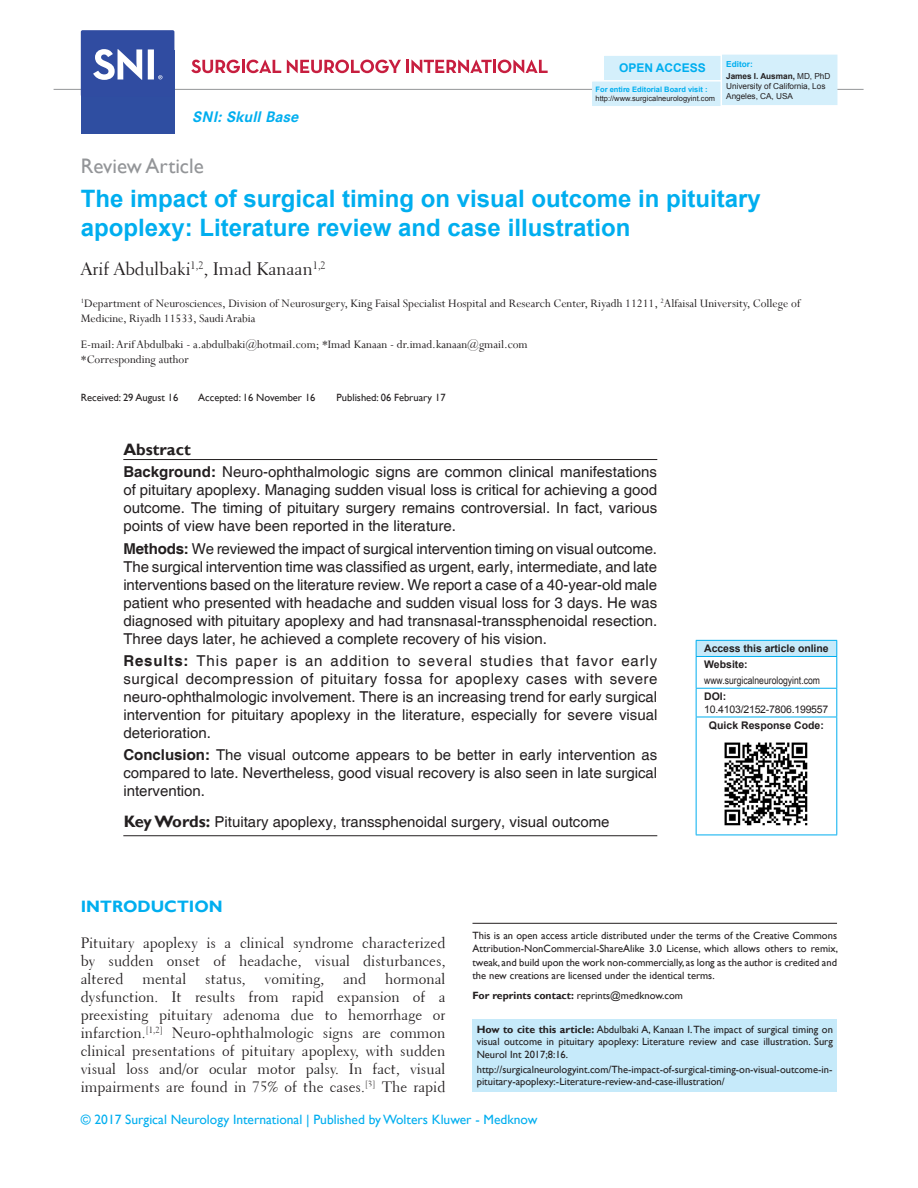
<style>
.page{position:relative;width:918px;height:1188px;background:#fff}
.page>*{position:absolute;margin:0;border:0;box-sizing:border-box;transform-origin:0 0}
.AT{font:700 24px/28.8px "Arial";color:#00aeef}
.AH{font:21px "Gill Sans";color:#939598}
.AU{font:18px "Transitional 521 BT Roman A";color:#231f20}
.t1{font:700 16.5px "Gill Sans";color:#00aeef}
.ABSH{font:700 16.5px "Gill Sans";color:#231f20}
.ABS{font:15px/18px "Helvetica";color:#231f20;text-align:justify}
.TX{font:15px/18px "Transitional 521 BT Roman A";color:#231f20;text-align:justify}
.KWD{font:15px "Helvetica";color:#231f20}
.t2{font:italic 700 15px "Corporate SBQ";color:#00aeef}
.t3{font:13.5px "Gill Sans";color:#00aeef}
.AFF{font:12.75px/15px "Perpetua";color:#231f20}
.ADD{font:12.75px/15px "Perpetua";color:#231f20}
.t4{font:700 12px "Arial";color:#00aeef}
.Published{font:10.5px/12.6px "Gill Sans";color:#231f20;text-align:justify}
.OS{font:10.5px/13.5px "Gill Sans";color:#231f20;text-align:justify}
.HIS{font:10.5px "Gill Sans";color:#231f20}
.AAO{font:700 10.5px "Arial";letter-spacing:-.005em;color:#231f20}
.WEB{font:10.5px "Arial Narrow";color:#231f20}
.WEB-2{font:10.5px/12.6px "Arial";letter-spacing:-.02em;color:#231f20}
.WEB-3{font:700 10.5px "Arial";color:#231f20}
.t5{font:8.25px/9.9px "Arial";letter-spacing:-.005em;color:#231f20}
.t6{font:700 8.25px/12px "Arial";letter-spacing:-.005em;color:#231f20}
.t7{font:7.5px "Arial";color:#231f20}
.t8{font:700 7.5px "Arial";color:#00aeef}
.s1{color:#00aeef}
.s2{font-weight:400}
.s3{font-weight:700}
.s4{font-family:"Gill Sans";font-weight:700;font-size:16.5px}
</style>
<div class="page">
<hr style="left:54px;top:89px;width:810px;height:1px;background:#939598">
<div style="left:605px;top:56px;width:115px;height:24px;background:#d4effb"></div>
<div style="left:593px;top:82px;width:127px;height:24px;background:#d4effb"></div>
<div style="left:723px;top:55px;width:114px;height:50px;background:#d4effb"></div>
<div style="left:81px;top:50px;width:93px;height:84px;background:#2f4ea1"></div>
<div style="left:81px;top:30px;width:93px;height:67px;background:#304ca1;border-radius:2px"></div>
<svg style="left:191px;top:60px;width:90px;height:13px"></svg>
<svg style="left:287px;top:60px;width:261px;height:13px"></svg>
<svg style="left:93px;top:49px;width:69px;height:31px"></svg>
<hr style="left:123px;top:459px;width:534px;height:1px;background:#231f20">
<hr style="left:123px;top:835px;width:534px;height:1px;background:#231f20">
<div style="left:472px;top:1019px;width:365px;height:73px;background:#c6eafa"></div>
<hr style="left:472px;top:923px;width:365px;height:1px;background:#231f20">
<div style="left:696px;top:640px;width:141px;height:16px;background:#c6eafa"></div>
<svg style="left:696px;top:641px;width:1px;height:15px"></svg>
<svg style="left:836px;top:641px;width:1px;height:15px"></svg>
<hr style="left:696px;top:640px;width:141px;height:1px;background:#00aeef">
<hr style="left:696px;top:657px;width:1px;height:31px;background:#00aeef">
<hr style="left:836px;top:657px;width:1px;height:31px;background:#00aeef">
<hr style="left:696px;top:656px;width:141px;height:1px;background:#00aeef">
<svg style="left:696px;top:689px;width:1px;height:28px"></svg>
<svg style="left:836px;top:689px;width:1px;height:28px"></svg>
<hr style="left:696px;top:688px;width:141px;height:1px;background:#00aeef">
<hr style="left:696px;top:717px;width:1px;height:118px;background:#00aeef">
<hr style="left:836px;top:717px;width:1px;height:118px;background:#00aeef">
<hr style="left:696px;top:717px;width:141px;height:1px;background:#00aeef">
<hr style="left:696px;top:835px;width:141px;height:1px;background:#00aeef">
<img style="left:724px;top:742px;width:84px;height:84px">
<p class="t2" style="left:192px;top:108px;width:112px">SNI: SkullBase</p>
<p class="t4" style="left:619px;top:60px;width:88px">OPEN ACCESS</p>
<p class="t8" style="left:596px;top:84px;width:114px">For entire Editorial Board visit :</p>
<p class="t7" style="left:596px;top:93px;width:121px">http://www.surgicalneurologyint.com</p>
<p class="t6" style="left:726px;top:58px;width:106px"><span class="s1">Editor:<br></span>James I. Ausman, <span class="s2">MD, PhD</span></p>
<p class="t5" style="left:726px;top:81px;width:101px">University of California, Los<br>Angeles, CA, USA</p>
<p class="AH" style="left:81px;top:154px;width:124px">Review Article</p>
<p class="AT" style="left:81px;top:185px;width:682px">The impact of surgical timing on visual outcome in pituitary apoplexy: Literature review and case illustration</p>
<p class="AU" style="left:81px;top:258px;width:247px">Arif Abdulbaki<sup>1,2</sup>, Imad Kanaan<sup>1,2</sup></p>
<p class="AFF" style="left:81px;top:296px;width:721px"><sup>1</sup>Department of Neurosciences, Division of Neurosurgery, King Faisal Specialist Hospital and Research Center, Riyadh 11211, <sup>2</sup>Alfaisal University, College of<br>Medicine, Riyadh 11533, Saudi Arabia</p>
<p class="ADD" style="left:81px;top:337px;width:448px">E‑mail:Arif Abdulbaki ‑ a.abdulbaki@hotmail.com; *Imad Kanaan ‑ dr.imad.kanaan@gmail.com *Corresponding author</p>
<p class="HIS" style="left:81px;top:392px;width:99px">Received: 29 August 16</p>
<p class="HIS" style="left:198px;top:392px;width:119px">Accepted: 16 November 16</p>
<p class="HIS" style="left:337px;top:392px;width:111px">Published: 06 February 17</p>
<p class="ABSH" style="left:123px;top:440px;width:69px">Abstract</p>
<p class="ABS" style="left:123px;top:464px;width:535px"><span class="s3">Background:</span> Neuro‑ophthalmologic signs are common clinical manifestations of pituitary apoplexy. Managing sudden visual loss is critical for achieving a good outcome. The timing of pituitary surgery remains controversial. In fact, various points of view have been reported in the literature.</p>
<p class="ABS" style="left:123px;top:540px;width:535px"><span class="s3">Methods:</span> We reviewed the impact of surgical intervention timing on visual outcome.<br>The surgical intervention time was classified as urgent, early, intermediate, and late interventions based on the literature review. We report a case of a 40‑year‑old male patient who presented with headache and sudden visual loss for 3 days. He was diagnosed with pituitary apoplexy and had transnasal‑transsphenoidal resection.<br>Three days later, he achieved a complete recovery of his vision.</p>
<p class="ABS" style="left:123px;top:652px;width:536px"><span class="s3">Results:</span> This paper is an addition to several studies that favor early surgical decompression of pituitary fossa for apoplexy cases with severe neuro‑ophthalmologic involvement. There is an increasing trend for early surgical intervention for pituitary apoplexy in the literature, especially for severe visual deterioration.</p>
<p class="ABS" style="left:123px;top:746px;width:535px"><span class="s3">Conclusion:</span> The visual outcome appears to be better in early intervention as compared to late. Nevertheless, good visual recovery is also seen in late surgical intervention.</p>
<p class="KWD" style="left:124px;top:813px;width:487px"><span class="s4">Key Words:</span> Pituitary apoplexy, transsphenoidal surgery, visual outcome</p>
<p class="AAO" style="left:704px;top:641px;width:126px">Access this article online</p>
<p class="WEB-3" style="left:704px;top:657px;width:45px">Website:</p>
<p class="WEB" style="left:704px;top:673px;width:117px">www.surgicalneurologyint.com</p>
<p class="WEB-2" style="left:704px;top:690px;width:126px"><span class="s3">DOI:<br></span>10.4103/2152-7806.199557</p>
<p class="AAO" style="left:709px;top:718px;width:116px">Quick Response Code:</p>
<h1 class="t1" style="left:81px;top:896px;width:143px">INTRODUCTION</h1>
<p class="TX" style="left:81px;top:934px;width:366px">Pituitary apoplexy is a clinical syndrome characterized by sudden onset of headache, visual disturbances, altered</p>
<p class="TX" style="left:81px;top:970px;width:366px;text-indent:304px">hormonal dysfunction. It results from rapid expansion of a preexisting pituitary adenoma due to hemorrhage or infarction.<sup>[1,2]</sup> Neuro‑ophthalmologic signs are common clinical presentations of pituitary apoplexy, with sudden visual loss and/or ocular motor palsy. In fact, visual impairments are found in 75% of the cases.<sup>[3]</sup> The rapid</p>
<p class="TX" style="left:142px;top:970px;width:45px">mental</p>
<p class="TX" style="left:205px;top:970px;width:42px">status,</p>
<p class="TX" style="left:265px;top:970px;width:61px">vomiting,</p>
<p class="TX" style="left:343px;top:970px;width:25px">and</p>
<p class="OS" style="left:472px;top:928px;width:367px">This is an open access article distributed under the terms of the Creative Commons Attribution‑NonCommercial‑ShareAlike 3.0 License, which allows others to remix, tweak, and build upon the work non‑commercially, as long as the author is credited and the new creations are licensed under the identical terms.</p>
<p class="OS" style="left:472px;top:989px;width:212px"><span class="s3">For reprints contact:</span> reprints@medknow.com</p>
<p class="Published" style="left:477px;top:1023px;width:358px"><span class="s3">How to cite this article:</span> Abdulbaki A, Kanaan I. The impact of surgical timing on visual outcome in pituitary apoplexy: Literature review and case illustration. Surg Neurol Int 2017;8:16.</p>
<p class="Published" style="left:477px;top:1063px;width:357px">http://surgicalneurologyint.com/The-impact-of-surgical-timing-on-visual-outcome-in&shy;pituitary-apoplexy:-Literature-review-and-case-illustration/</p>
<p class="t3" style="left:81px;top:1112px;width:458px">© 2017 Surgical Neurology International | Published by Wolters Kluwer - Medknow</p>
</div>
